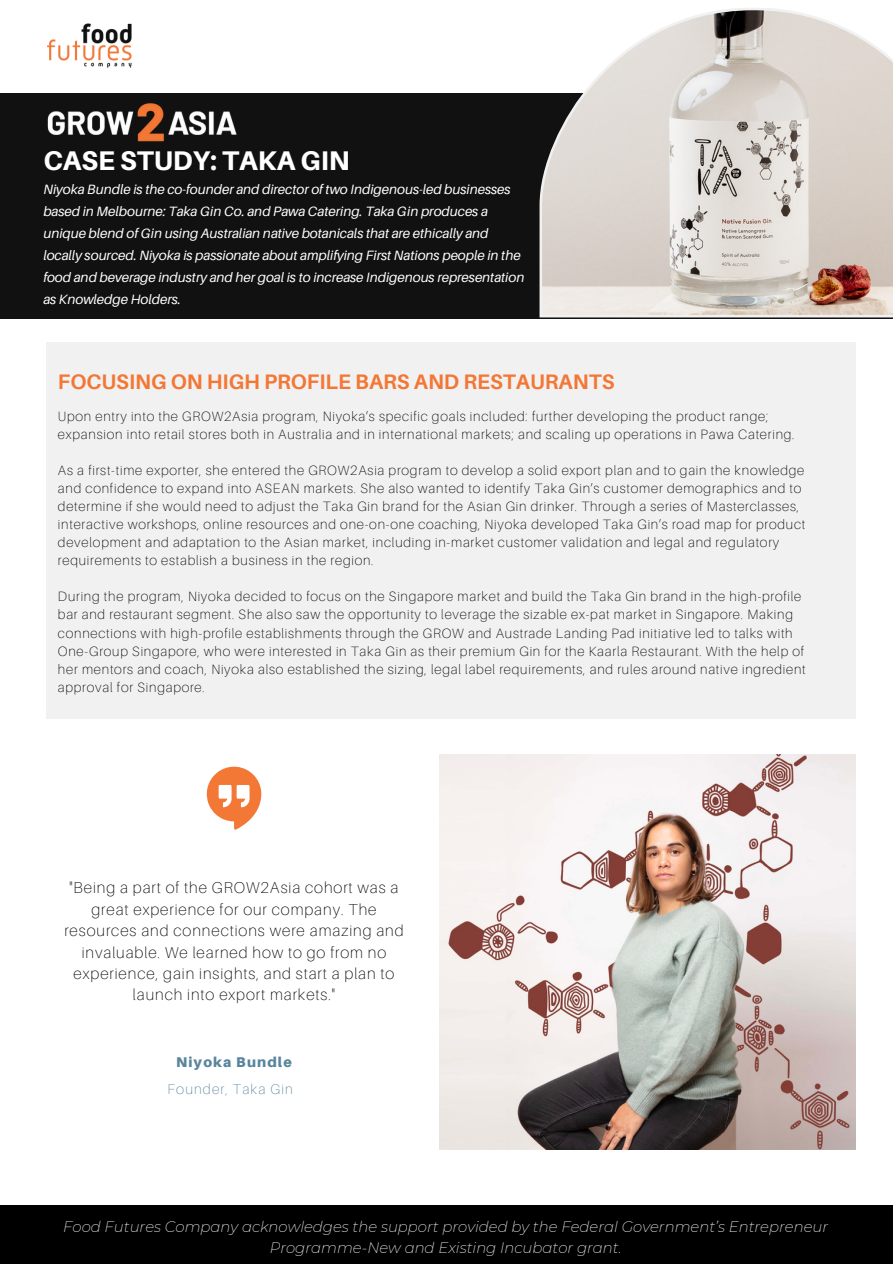
<style>
.page{position:relative;width:893px;height:1264px;background:#fff}
.page>*{position:absolute;margin:0;border:0;box-sizing:border-box;transform-origin:0 0}
.t1{font:800 27px "Aileron";color:#fff}
.t2{font:700 21px "Aileron";color:#f37735}
.t3{font:100 15.75px/21.3px "Aileron";letter-spacing:.06em;color:#000;text-align:center}
.t4{font:italic 200 14.85px/20.2px "Montserrat";color:#fff;text-align:center}
.t5{font:100 14.1px "Aileron";letter-spacing:.08em;color:#5a869d}
.t6{font:900 14.1px "Aileron";letter-spacing:.08em;color:#5a869d}
.t7{font:100 13.5px/18px "Aileron";letter-spacing:.06em;color:#000}
.t8{font:italic 13.5px/22px "Aileron";color:#fff}
</style>
<div class="page">
<div style="left:46px;top:342px;width:809px;height:377px;background:#f1f1f1"></div>
<div style="left:0;top:93px;width:892px;height:225px;background:#111"></div>
<img style="left:47px;top:23px;width:85px;height:45px">
<svg style="left:206px;top:766px;width:55px;height:63px"></svg>
<svg style="left:539px;top:8px;width:353px;height:309px;background:#d7d0ca"></svg>
<img style="left:439px;top:754px;width:416px;height:395px">
<img style="left:47px;top:103px;width:190px;height:39px">
<div style="left:0;top:1205px;width:892px;height:58px;background:#000"></div>
<p class="t1" style="left:43px;top:144px;width:308px">CASE STUDY: TAKA GIN</p>
<p class="t8" style="left:43px;top:178px;width:482px">Niyoka Bundle is the co-founder and director of two Indigenous-led businesses based in Melbourne: Taka Gin Co. and Pawa Catering. Taka Gin produces a unique blend of Gin using Australian native botanicals that are ethically and locally sourced. Niyoka is passionate about amplifying First Nations people in the food and beverage industry and her goal is to increase Indigenous representation as Knowledge Holders.</p>
<p class="t2" style="left:58px;top:369px;width:558px">FOCUSING ON HIGH PROFILE BARS AND RESTAURANTS</p>
<p class="t7" style="left:58px;top:407px;width:738px">Upon entry into the GROW2Asia program, Niyoka’s specific goals included: further developing the product range; expansion into retail stores both in Australia and in international markets; and scaling up operations in Pawa Catering.</p>
<p class="t7" style="left:58px;top:461px;width:748px">As a first-time exporter, she entered the GROW2Asia program to develop a solid export plan and to gain the knowledge and confidence to expand into ASEAN markets. She also wanted to identify Taka Gin’s customer demographics and to determine if she would need to adjust the Taka Gin brand for the Asian Gin drinker. Through a series of Masterclasses, interactive workshops, online resources and one-on-one coaching, Niyoka developed Taka Gin’s road map for product development and adaptation to the Asian market, including in-market customer validation and legal and regulatory requirements to establish a business in the region.</p>
<p class="t7" style="left:58px;top:587px;width:749px">During the program, Niyoka decided to focus on the Singapore market and build the Taka Gin brand in the high-profile bar and restaurant segment. She also saw the opportunity to leverage the sizable ex-pat market in Singapore. Making connections with high-profile establishments through the GROW and Austrade Landing Pad initiative led to talks with One-Group Singapore, who were interested in Taka Gin as their premium Gin for the Kaarla Restaurant. With the help of her mentors and coach, Niyoka also established the sizing, legal label requirements, and rules around native ingredient approval for Singapore.</p>
<p class="t3" style="left:64px;top:877px;width:341px">"Being a part of the GROW2Asia cohort was a great experience for our company. The resources and connections were amazing and invaluable. We learned how to go from no experience, gain insights, and start a plan to launch into export markets."</p>
<p class="t6" style="left:176px;top:1053px;width:117px">Niyoka Bundle</p>
<p class="t5" style="left:167px;top:1080px;width:127px">Founder, Taka Gin</p>
<p class="t4" style="left:63px;top:1216px;width:766px">Food Futures Company acknowledges the support provided by the Federal Government’s Entrepreneur<br>Programme-New and Existing Incubator grant.</p>
</div>
